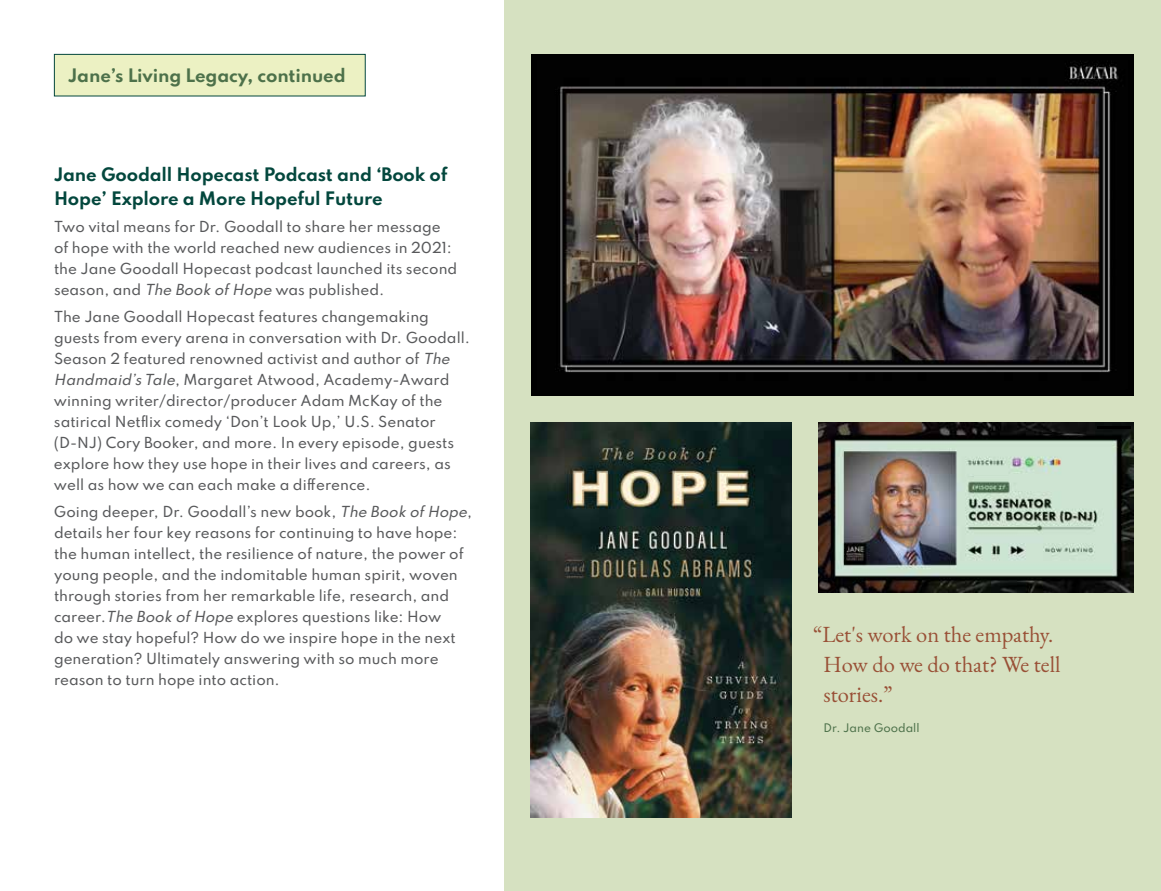
<style>
.page{position:relative;width:1161px;height:891px;background:#fff}
.page>*{position:absolute;margin:0;border:0;box-sizing:border-box;transform-origin:0 0}
.t1{font:22.5px/30px "EB Garamond";color:#995036}
.t2{font:700 16.5px/24px "Spartan";letter-spacing:-.01em;color:#03473d}
.t3{font:700 16.5px "Spartan";letter-spacing:-.01em;color:#4d714a}
.t4{font:500 13.5px/21px "Spartan";color:#58595b}
.t5{font:500 10.5px "Spartan";color:#4d714a}
.s1{font-style:italic}
</style>
<div class="page">
<div style="left:504px;top:0;width:657px;height:891px;background:#d6e1c1"></div>
<img style="left:538px;top:61px;width:589px;height:328px">
<div style="left:531px;top:54px;width:603px;height:342px;border:6px solid #000"></div>
<img style="left:531px;top:423px;width:261px;height:394px">
<img style="left:819px;top:423px;width:315px;height:170px">
<hr style="left:1097px;top:426px;width:34px;height:3px;background:#000">
<div style="left:54px;top:54px;width:311px;height:42px;background:#ecf1c3"></div>
<div style="left:54px;top:54px;width:311px;height:42px;border:1px solid #03473d"></div>
<p class="t3" style="left:68px;top:63px;width:279px">Jane’s Living Legacy, continued</p>
<p class="t2" style="left:54px;top:162px;width:395px">Jane Goodall Hopecast Podcast and ‘Book of<br>Hope’ Explore a More Hopeful Future</p>
<p class="t4" style="left:54px;top:215px;width:405px">Two vital means for Dr. Goodall to share her message of hope with the world reached new audiences in 2021: the Jane Goodall Hopecast podcast launched its second season, and <span class="s1">The Book ofHope</span> was published.</p>
<p class="t4" style="left:54px;top:305px;width:418px">The Jane Goodall Hopecast features changemaking guests from every arena in conversation with Dr. Goodall.<br>Season 2 featured renowned activist and author of <span class="s1">The Handmaid’s Tale</span>, Margaret Atwood, Academy-Award winning writer/director/producer Adam McKay of the satirical Netflix comedy ‘Don’t Look Up,’ U.S. Senator (D-NJ) Cory Booker, and more. In every episode, guests explore how they use hope in their lives and careers, as well as how we can each make a difference.</p>
<p class="t4" style="left:54px;top:500px;width:420px">Going deeper, Dr. Goodall’s new book, <span class="s1">The Book ofHope</span>, details her four key reasons for continuing to have hope: the human intellect, the resilience of nature, the power of young people, and the indomitable human spirit, woven through stories from her remarkable life, research, and career.<span class="s1">The Book ofHope</span> explores questions like: How<br>do we stay hopeful? How do we inspire hope in the next generation? Ultimately answering with so much more reason to turn hope into action.</p>
<h1 class="t1" style="left:824px;top:620px;width:239px;text-indent:-11px">“Let's work on the empathy.<br>How do we do that? We tell stories.”</h1>
<p class="t5" style="left:824px;top:720px;width:98px">Dr. Jane Goodall</p>
</div>
